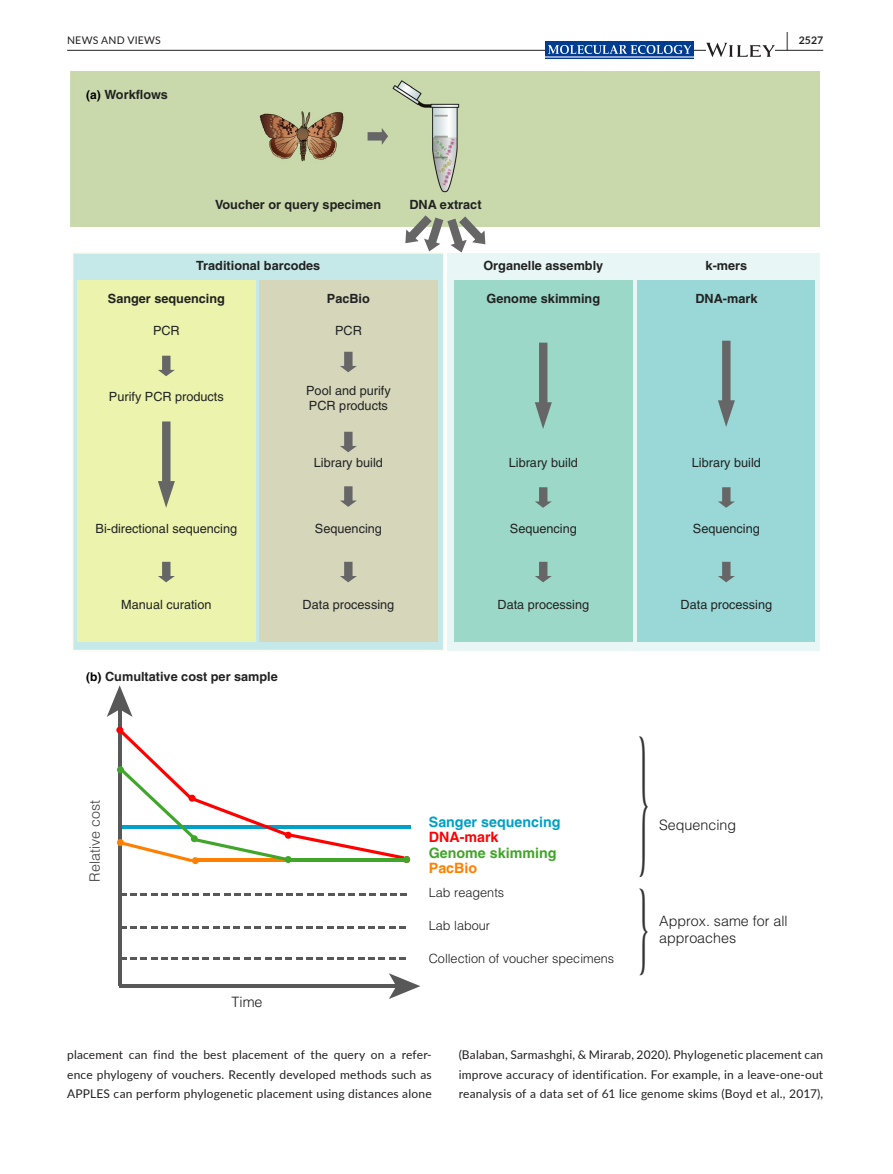
<style>
.page{position:relative;width:893px;height:1174px;background:#fff}
.page>*{position:absolute;margin:0;border:0;box-sizing:border-box;transform-origin:0 0}
.t1{font:300 151.65px "Helvetica";color:#333;scale:.24 1}
.t2{font:300 93.6px "Helvetica";color:#333;scale:.39 1}
.t3{font:700 19.5px "Lato";color:#231f20;scale:.48 1}
.t4{font:300 14.25px/17.1px "Helvetica";color:#1a1a1a}
.t5{font:700 14.25px "Helvetica";color:#01a0c6}
.t6{font:700 14.25px "Helvetica";color:#40a629}
.t7{font:300 14.25px "Helvetica";color:#3d3d3d}
.t8{font:700 14.25px "Helvetica";color:#ff0001}
.t9{font:700 14.25px "Helvetica";color:#ff8001}
.t10{font:12.75px/15.1px "Helvetica";color:#222}
.t11{font:700 12.75px "Helvetica";color:#222}
.t12{font:300 12.75px "Helvetica";color:#1a1a1a}
.t13{font:12px/19.5px "Lato";letter-spacing:.015em;color:#231f20;text-align:justify}
.t14{font:10.5px "Lato";letter-spacing:.015em;color:#231f20}
.t15{font:700 10.5px "Lato";color:#231f20}
.s1{font-size:12px;color:#000}
</style>
<div class="page">
<hr style="left:67px;top:50px;width:756px;height:1px;background:#231f20">
<div style="left:545px;top:42px;width:149px;height:17px;background:#003d91"></div>
<img style="left:549px;top:45px;width:141px;height:9px">
<hr style="left:545px;top:56px;width:149px;height:2px;background:#96a6d0">
<svg style="left:706px;top:43px;width:69px;height:14px"></svg>
<div style="left:71px;top:72px;width:748px;height:155px;background:#c9d9ac"></div>
<div style="left:447px;top:253px;width:372px;height:397px;background:#e8f6f5"></div>
<svg style="left:73px;top:253px;width:370px;height:397px;background:#c9e9e4"></svg>
<div style="left:454px;top:280px;width:178px;height:362px;background:#9cd8c8"></div>
<div style="left:77px;top:281px;width:178px;height:361px;background:#ecf3ad"></div>
<div style="left:259px;top:281px;width:178px;height:361px;background:#d6d6bb"></div>
<div style="left:638px;top:281px;width:177px;height:361px;background:#99d8d7"></div>
<hr style="left:120px;top:825px;width:291px;height:3px;background:#01a0c6">
<svg style="left:368px;top:128px;width:20px;height:17px"></svg>
<svg style="left:405px;top:215px;width:80px;height:37px"></svg>
<svg style="left:158px;top:356px;width:17px;height:20px"></svg>
<svg style="left:340px;top:352px;width:17px;height:20px"></svg>
<svg style="left:340px;top:432px;width:17px;height:20px"></svg>
<svg style="left:158px;top:421px;width:17px;height:87px"></svg>
<svg style="left:158px;top:562px;width:17px;height:20px"></svg>
<svg style="left:340px;top:486px;width:17px;height:21px"></svg>
<svg style="left:535px;top:487px;width:17px;height:21px"></svg>
<svg style="left:535px;top:562px;width:17px;height:20px"></svg>
<svg style="left:340px;top:562px;width:17px;height:20px"></svg>
<svg style="left:718px;top:487px;width:17px;height:21px"></svg>
<svg style="left:718px;top:562px;width:17px;height:20px"></svg>
<svg style="left:535px;top:343px;width:17px;height:86px"></svg>
<svg style="left:718px;top:341px;width:17px;height:86px"></svg>
<svg style="left:107px;top:685px;width:26px;height:32px"></svg>
<svg style="left:389px;top:973px;width:31px;height:26px"></svg>
<hr style="left:120px;top:984px;width:283px;height:3px;background:#585858">
<hr style="left:118px;top:704px;width:3px;height:282px;background:#585858">
<svg style="left:121px;top:925px;width:285px;height:3px"></svg>
<svg style="left:121px;top:957px;width:285px;height:3px"></svg>
<svg style="left:121px;top:892px;width:286px;height:3px"></svg>
<div style="left:403px;top:856px;width:7px;height:7px;background:#40a629;border-radius:50%"></div>
<svg style="left:117px;top:727px;width:287px;height:135px"></svg>
<hr style="left:288px;top:858px;width:119px;height:3px;background:#40a629">
<div style="left:117px;top:839px;width:7px;height:7px;background:#ff8001;border-radius:50%"></div>
<div style="left:192px;top:857px;width:7px;height:7px;background:#ff8001;border-radius:50%"></div>
<h3 class="t3" style="left:786px;top:25px;width:7px">|</h3>
<p class="t14" style="left:67px;top:33px;width:95px">NEWS AND VIEWS</p>
<p class="t15" style="left:799px;top:33px;width:26px">2527</p>
<p class="t11" style="left:86px;top:86px;width:83px"><span class="s1">(a)</span> Workflows</p>
<p class="t11" style="left:215px;top:197px;width:168px">Voucher or query specimen</p>
<p class="t11" style="left:409px;top:197px;width:74px">DNA extract</p>
<p class="t11" style="left:196px;top:258px;width:126px">Traditional barcodes</p>
<p class="t11" style="left:483px;top:258px;width:121px">Organelle assembly</p>
<p class="t11" style="left:706px;top:258px;width:43px">k-mers</p>
<p class="t11" style="left:108px;top:290px;width:118px">Sanger sequencing</p>
<p class="t11" style="left:327px;top:290px;width:44px">PacBio</p>
<p class="t11" style="left:487px;top:290px;width:115px">Genome skimming</p>
<p class="t11" style="left:695px;top:290px;width:64px">DNA-mark</p>
<p class="t10" style="left:153px;top:323px;width:28px">PCR</p>
<p class="t10" style="left:335px;top:323px;width:28px">PCR</p>
<p class="t10" style="left:109px;top:389px;width:116px">Purify PCR products</p>
<p class="t10" style="left:306px;top:383px;width:86px">Pool and purify<br>PCR products</p>
<p class="t10" style="left:96px;top:521px;width:143px">Bi-directional sequencing</p>
<p class="t10" style="left:121px;top:597px;width:92px">Manual curation</p>
<p class="t11" style="left:86px;top:668px;width:193px"><span class="s1">(b)</span> Cumultative cost per sample</p>
<p class="t10" style="left:314px;top:455px;width:71px">Library build</p>
<p class="t10" style="left:315px;top:521px;width:68px">Sequencing</p>
<p class="t10" style="left:303px;top:597px;width:93px">Data processing</p>
<p class="t7" style="left:86px;top:881px;width:83px;rotate:-90deg">Relative cost</p>
<p class="t4" style="left:232px;top:993px;width:32px">Time</p>
<p class="t10" style="left:509px;top:455px;width:71px">Library build</p>
<p class="t10" style="left:692px;top:455px;width:71px">Library build</p>
<p class="t10" style="left:510px;top:521px;width:68px">Sequencing</p>
<p class="t10" style="left:693px;top:521px;width:68px">Sequencing</p>
<p class="t10" style="left:497px;top:597px;width:93px">Data processing</p>
<p class="t10" style="left:681px;top:597px;width:93px">Data processing</p>
<p class="t5" style="left:429px;top:813px;width:133px">Sanger sequencing</p>
<p class="t9" style="left:429px;top:859px;width:50px">PacBio</p>
<p class="t8" style="left:429px;top:828px;width:71px">DNA-mark</p>
<p class="t6" style="left:429px;top:844px;width:129px">Genome skimming</p>
<h1 class="t1" style="left:637px;top:700px;width:52px">}</h1>
<p class="t12" style="left:429px;top:885px;width:77px">Lab reagents</p>
<h2 class="t2" style="left:637px;top:866px;width:33px">}</h2>
<p class="t12" style="left:429px;top:917px;width:63px">Lab labour</p>
<p class="t12" style="left:429px;top:950px;width:187px">Collection of voucher specimens</p>
<p class="t4" style="left:659px;top:815px;width:78px">Sequencing</p>
<p class="t4" style="left:659px;top:912px;width:130px">Approx. same for all approaches</p>
<p class="t13" style="left:67px;top:1044px;width:366px">placement can find the best placement of the query on a refer&shy;ence phylogeny of vouchers. Recently developed methods such as APPLES can perform phylogenetic placement using distances alone</p>
<p class="t13" style="left:459px;top:1044px;width:366px">(Balaban, Sarmashghi, &amp; Mirarab, 2020). Phylogenetic placement can improve accuracy of identification. For example, in a leave-one-out reanalysis of a data set of 61 lice genome skims (Boyd et al., 2017),</p>
</div>
